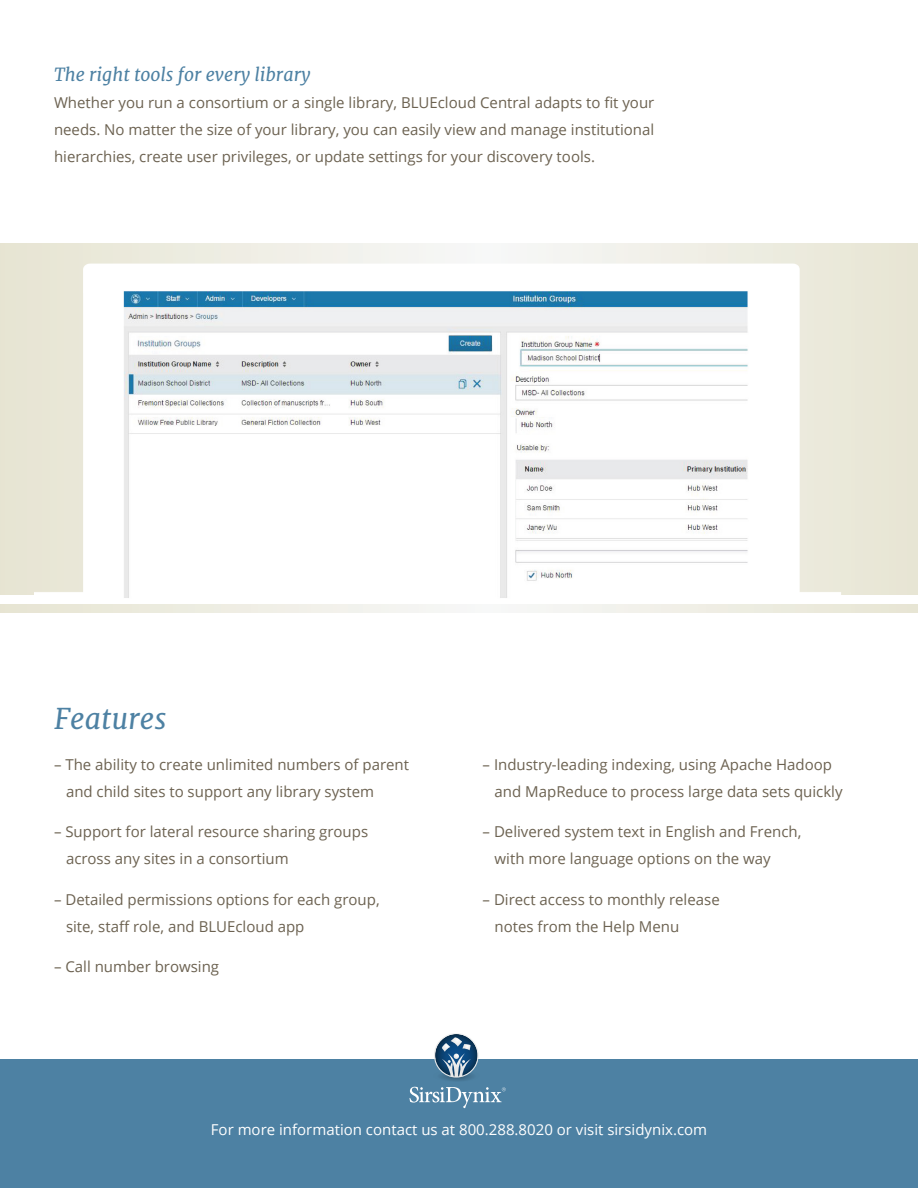
<style>
.page{position:relative;width:918px;height:1188px;background:#fff}
.page>*{position:absolute;margin:0;border:0;box-sizing:border-box;transform-origin:0 0}
.Features{font:italic 28.5px "Merriweather";color:#4d81a3}
.Description_Heading{font:italic 18px "Merriweather";color:#4d81a3}
.Features-2{font:15px/27px "Open Sans";color:#6c6251}
.Descriptions{font:15px/27px "Open Sans";color:#6c6251;text-align:justify}
.t1{font:15px "Open Sans";color:#fff}
</style>
<div class="page">
<div style="left:0;top:1059px;width:918px;height:129px;background:#4d81a3"></div>
<svg style="left:0;top:244px;width:918px;height:369px;background:#e9e7d8"></svg>
<div style="left:0;top:595px;width:918px;height:8px;background:#fff"></div>
<img style="left:35px;top:244px;width:848px;height:361px">
<svg style="left:432px;top:1069px;width:48px;height:14px"></svg>
<svg style="left:434px;top:1033px;width:45px;height:45px"></svg>
<svg style="left:410px;top:1087px;width:96px;height:21px"></svg>
<p class="Description_Heading" style="left:54px;top:63px;width:258px">The right tools for every library</p>
<p class="Descriptions" style="left:54px;top:89px;width:602px">Whether you run a consortium or a single library, BLUEcloud Central adapts to fit your needs. No matter the size of your library, you can easily view and manage institutional hierarchies, create user privileges, or update settings for your discovery tools.</p>
<p class="Features" style="left:54px;top:701px;width:114px">Features</p>
<p class="Features-2" style="left:66px;top:750px;width:345px;text-indent:-12px">– The ability to create unlimited numbers of parent and child sites to support any library system</p>
<p class="Features-2" style="left:66px;top:818px;width:304px;text-indent:-12px">– Support for lateral resource sharing groups across any sites in a consortium</p>
<p class="Features-2" style="left:66px;top:885px;width:315px;text-indent:-12px">– Detailed permissions options for each group, site, staff role, and BLUEcloud app</p>
<p class="Features-2" style="left:54px;top:953px;width:167px">– Call number browsing</p>
<p class="Features-2" style="left:495px;top:750px;width:350px;text-indent:-12px">– Industry-leading indexing, using Apache Hadoop and MapReduce to process large data sets quickly</p>
<p class="Features-2" style="left:495px;top:818px;width:308px;text-indent:-12px">– Delivered system text in English and French, with more language options on the way</p>
<p class="Features-2" style="left:495px;top:885px;width:227px;text-indent:-12px">– Direct access to monthly release notes from the Help Menu</p>
<p class="t1" style="left:211px;top:1119px;width:498px">For more information contact us at 800.288.8020 or visit sirsidynix.com</p>
</div>
